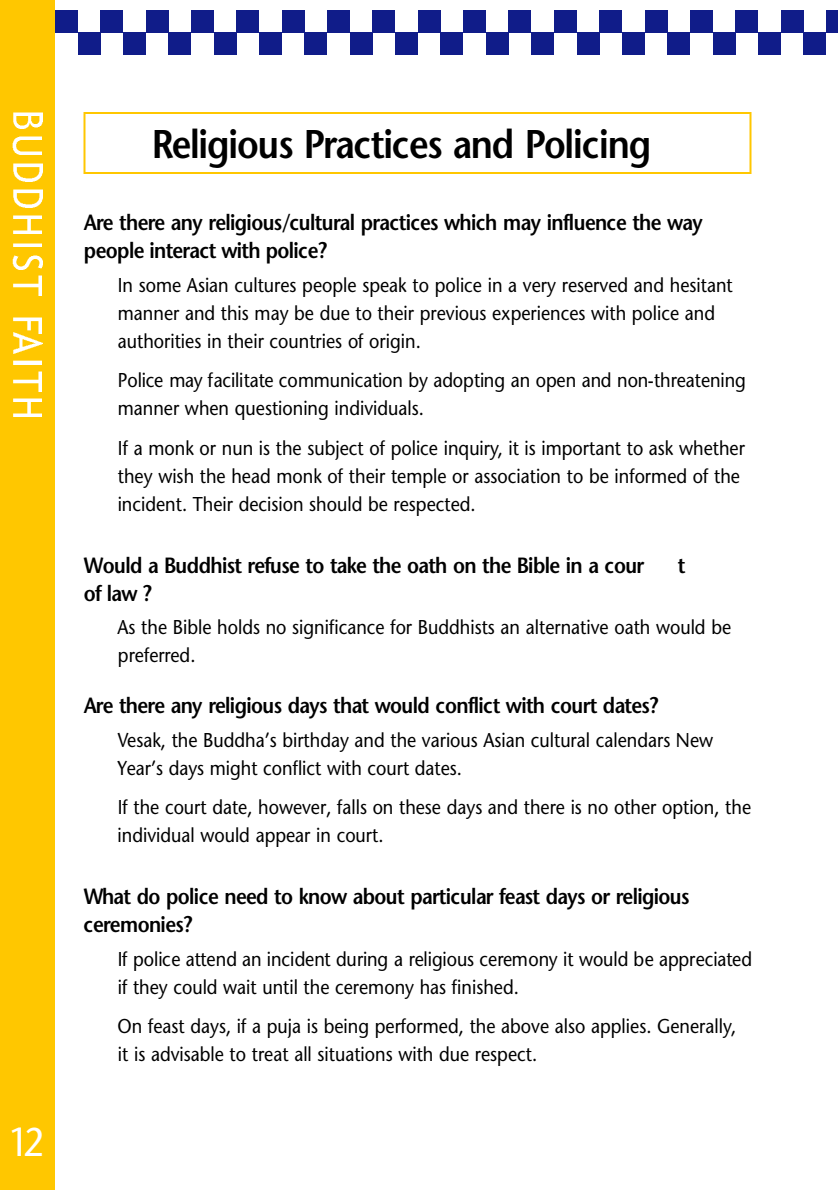
<style>
.page{position:relative;width:840px;height:1190px;background:#fff}
.page>*{position:absolute;margin:0;border:0;box-sizing:border-box;transform-origin:0 0}
.t1{font:600 40px "Stone Sans";color:#000;scale:.9 1}
.t2{font:40px "Stone Sans";color:#fff;scale:.9 1}
.t3{font:600 22px/28px "Stone Sans";color:#000;scale:.9 1}
.t4{font:20px/28px "Stone Sans";color:#000;scale:.9 1}
</style>
<div class="page">
<div style="left:0;top:0;width:55px;height:1190px;background:#ffc700"></div>
<div style="left:55px;top:10px;width:23px;height:22px;background:#101c89"></div>
<div style="left:100px;top:10px;width:23px;height:22px;background:#101c89"></div>
<div style="left:146px;top:10px;width:22px;height:22px;background:#101c89"></div>
<div style="left:192px;top:10px;width:22px;height:22px;background:#101c89"></div>
<div style="left:236px;top:10px;width:24px;height:22px;background:#101c89"></div>
<div style="left:78px;top:32px;width:22px;height:23px;background:#101c89"></div>
<div style="left:123px;top:32px;width:23px;height:23px;background:#101c89"></div>
<div style="left:168px;top:32px;width:24px;height:23px;background:#101c89"></div>
<div style="left:214px;top:32px;width:22px;height:23px;background:#101c89"></div>
<div style="left:260px;top:32px;width:22px;height:23px;background:#101c89"></div>
<div style="left:282px;top:10px;width:22px;height:22px;background:#101c89"></div>
<div style="left:304px;top:32px;width:24px;height:23px;background:#101c89"></div>
<div style="left:328px;top:10px;width:22px;height:22px;background:#101c89"></div>
<div style="left:350px;top:32px;width:22px;height:23px;background:#101c89"></div>
<div style="left:372px;top:10px;width:24px;height:22px;background:#101c89"></div>
<div style="left:396px;top:32px;width:22px;height:23px;background:#101c89"></div>
<div style="left:418px;top:10px;width:22px;height:22px;background:#101c89"></div>
<div style="left:440px;top:32px;width:24px;height:23px;background:#101c89"></div>
<div style="left:464px;top:10px;width:22px;height:22px;background:#101c89"></div>
<div style="left:486px;top:32px;width:22px;height:23px;background:#101c89"></div>
<div style="left:508px;top:10px;width:24px;height:22px;background:#101c89"></div>
<div style="left:532px;top:32px;width:22px;height:23px;background:#101c89"></div>
<div style="left:554px;top:10px;width:23px;height:22px;background:#101c89"></div>
<div style="left:577px;top:32px;width:23px;height:23px;background:#101c89"></div>
<div style="left:600px;top:10px;width:22px;height:22px;background:#101c89"></div>
<div style="left:622px;top:32px;width:23px;height:23px;background:#101c89"></div>
<div style="left:645px;top:10px;width:23px;height:22px;background:#101c89"></div>
<div style="left:668px;top:32px;width:22px;height:23px;background:#101c89"></div>
<div style="left:690px;top:10px;width:23px;height:22px;background:#101c89"></div>
<div style="left:713px;top:32px;width:23px;height:23px;background:#101c89"></div>
<div style="left:736px;top:10px;width:22px;height:22px;background:#101c89"></div>
<div style="left:758px;top:32px;width:23px;height:23px;background:#101c89"></div>
<div style="left:781px;top:10px;width:23px;height:22px;background:#101c89"></div>
<div style="left:804px;top:32px;width:22px;height:23px;background:#101c89"></div>
<div style="left:826px;top:10px;width:12px;height:22px;background:#101c89"></div>
<div style="left:84px;top:112px;width:668px;height:62px;border:2px solid #ffc700"></div>
<img style="left:13px;top:112px;width:29px;height:17px">
<img style="left:12px;top:136px;width:30px;height:19px">
<img style="left:13px;top:163px;width:29px;height:19px">
<img style="left:13px;top:189px;width:29px;height:19px">
<img style="left:13px;top:215px;width:29px;height:19px">
<img style="left:13px;top:243px;width:29px;height:4px">
<img style="left:12px;top:255px;width:30px;height:15px">
<img style="left:13px;top:275px;width:29px;height:21px">
<img style="left:13px;top:318px;width:29px;height:14px">
<img style="left:13px;top:332px;width:29px;height:22px">
<img style="left:13px;top:360px;width:29px;height:4px">
<img style="left:13px;top:371px;width:29px;height:21px">
<img style="left:13px;top:398px;width:29px;height:19px">
<h1 class="t2" style="left:9px;top:1127px;width:41px">12</h1>
<h1 class="t1" style="left:152px;top:128px;width:555px">Religious Practices and Policing</h1>
<p class="t3" style="left:84px;top:211px;width:689px">Are there any religious/cultural practices which may influence the way people interact with police?</p>
<p class="t4" style="left:118px;top:273px;width:685px">In some Asian cultures people speak to police in a very reserved and hesitant manner and this may be due to their previous experiences with police and authorities in their countries of origin.</p>
<p class="t4" style="left:118px;top:368px;width:700px">Police may facilitate communication by adopting an open and non-thre a t e ning manner when questioning individuals.</p>
<p class="t4" style="left:118px;top:436px;width:699px">If a monk or nun is the subject of police inquiry, it is important to ask whether they wish the head monk of their temple or association to be informed of the incident. Their decision should be respected.</p>
<p class="t3" style="left:84px;top:553px;width:623px">Would a Buddhist refuse to take the oath on the Bible in a cour</p>
<p class="t3" style="left:678px;top:553px;width:9px">t</p>
<p class="t3" style="left:84px;top:581px;width:77px">of law ?</p>
<p class="t4" style="left:118px;top:615px;width:683px">As the Bible holds no significance for Buddhists an alternative oath would be preferred.</p>
<p class="t3" style="left:84px;top:694px;width:640px">Are there any religious days that would conflict with court dates?</p>
<p class="t4" style="left:118px;top:728px;width:663px">Vesak, the Buddha’s birthday and the various Asian cultural calendars New<br>Year’s days might conflict with court dates.</p>
<p class="t4" style="left:118px;top:795px;width:705px">If the court date, however, falls on these days and there is no other option, the individual would appear in court.</p>
<p class="t3" style="left:84px;top:885px;width:674px">What do police need to know about particular feast days or religious ceremonies?</p>
<p class="t4" style="left:118px;top:947px;width:706px">If police attend an incident during a religious ceremony it would be appre c i a ted if they could wait until the ceremony has finished.</p>
<p class="t4" style="left:118px;top:1014px;width:689px">On feast days, if a puja is being performed, the above also applies. Generally, it is advisable to treat all situations with due respect.</p>
</div>
